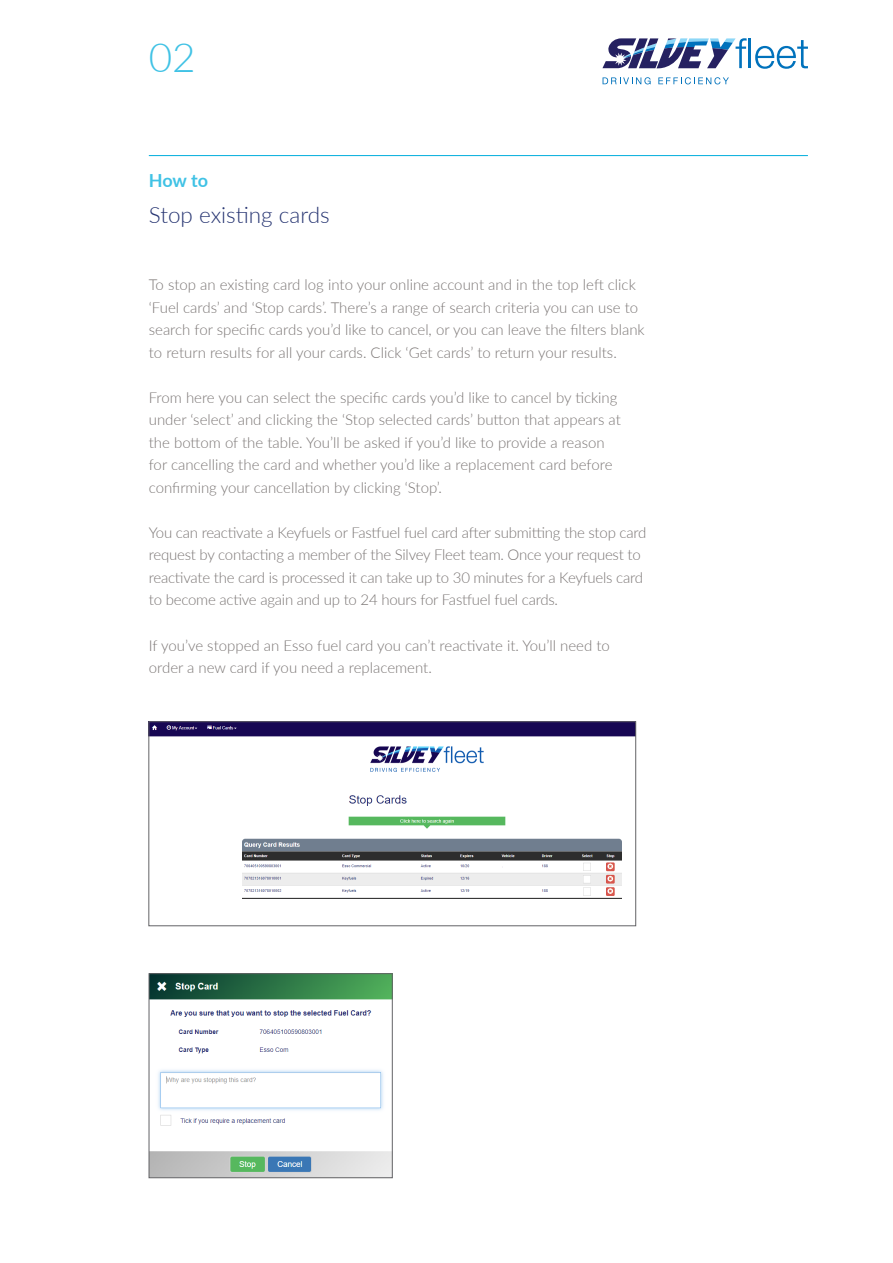
<style>
.page{position:relative;width:893px;height:1263px;background:#fff}
.page>*{position:absolute;margin:0;border:0;box-sizing:border-box;transform-origin:0 0}
.t1{font:300 40.5px "Lato";color:#40c2e5}
.t2{font:300 22.5px "Lato";color:#273572}
.t3{font:700 18px "Lato";color:#40c2e5}
.t4{font:300 15px/22.5px "Lato";color:#7a7574}
</style>
<div class="page">
<svg style="left:603px;top:77px;width:48px;height:7px"></svg>
<svg style="left:658px;top:77px;width:71px;height:7px"></svg>
<svg style="left:602px;top:38px;width:145px;height:31px"></svg>
<hr style="left:749px;top:38px;width:2px;height:30px;background:#0072bc">
<svg style="left:755px;top:40px;width:53px;height:29px"></svg>
<hr style="left:149px;top:155px;width:659px;height:1px;background:#00aedc">
<img style="left:151px;top:723px;width:483px;height:176px">
<div style="left:149px;top:721px;width:487px;height:205px;border:1px solid #636366"></div>
<img style="left:151px;top:975px;width:239px;height:201px">
<div style="left:149px;top:973px;width:243px;height:205px;border:1px solid #636366"></div>
<p class="t1" style="left:149px;top:29px;width:48px">02</p>
<p class="t3" style="left:149px;top:167px;width:61px">How to</p>
<p class="t2" style="left:149px;top:199px;width:182px">Stop existing cards</p>
<p class="t4" style="left:149px;top:273px;width:497px">To stop an existing card log into your online account and in the top left click ‘Fuel cards’ and ‘Stop cards’. There’s a range of search criteria you can use to search for specific cards you’d like to cancel, or you can leave the filters blank to return results for all your cards. Click ‘Get cards’ to return your results.</p>
<p class="t4" style="left:149px;top:386px;width:473px">From here you can select the specific cards you’d like to cancel by ticking under ‘select’ and clicking the ‘Stop selected cards’ button that appears at the bottom of the table. You’ll be asked if you’d like to provide a reason for cancelling the card and whether you’d like a replacement card before confirming your cancellation by clicking ‘Stop’.</p>
<p class="t4" style="left:149px;top:521px;width:499px">You can reactivate a Keyfuels or Fastfuel fuel card after submitting the stop card request by contacting a member of the Silvey Fleet team. Once your request to reactivate the card is processed it can take up to 30 minutes for a Keyfuels card to become active again and up to 24 hours for Fastfuel fuel cards.</p>
<p class="t4" style="left:149px;top:633px;width:463px">If you’ve stopped an Esso fuel card you can’t reactivate it. You’ll need to order a new card if you need a replacement.</p>
</div>
